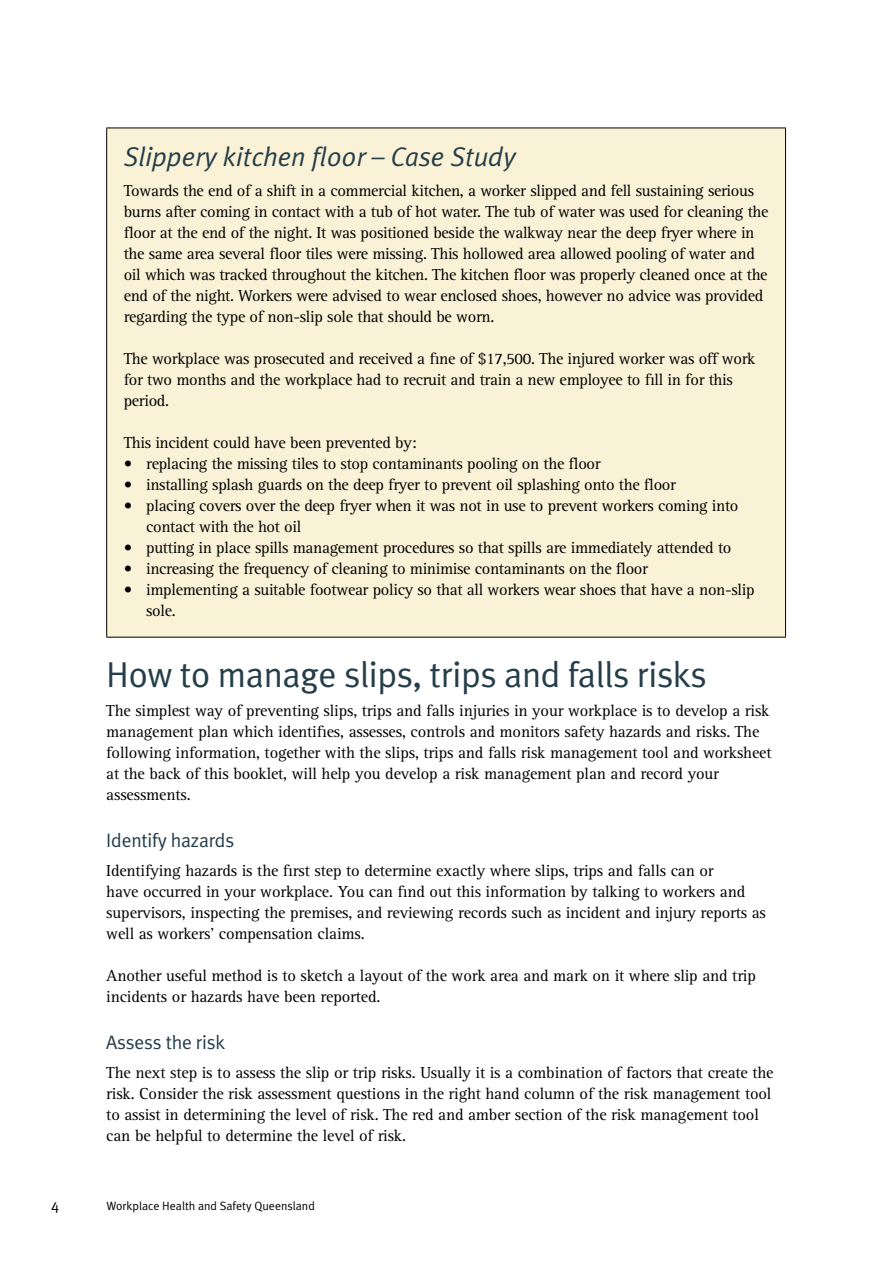
<style>
.page{position:relative;width:893px;height:1263px;background:#fff}
.page>*{position:absolute;margin:0;border:0;box-sizing:border-box;transform-origin:0 0}
.t1{font:36px "Meta Plus Normal";letter-spacing:-.01em;color:#253e49}
.t2{font:italic 27px "Meta Plus Normal";color:#253e49}
.t3{font:19.5px "Meta Plus Normal";letter-spacing:-.01em;color:#253e49}
.t4{font:16.5px/21px "Rotis Serif";letter-spacing:-.02em;color:#000}
.t5{font:15px "Meta Plus Normal";color:#000}
.t6{font:12px "Meta Plus Normal";color:#000}
</style>
<div class="page">
<div style="left:107px;top:128px;width:678px;height:509px;background:#faf2d6"></div>
<hr style="left:106px;top:128px;width:680px;height:1px;background:#000">
<hr style="left:106px;top:128px;width:1px;height:509px;background:#000">
<hr style="left:785px;top:128px;width:1px;height:509px;background:#000">
<hr style="left:106px;top:637px;width:680px;height:1px;background:#000">
<h2 class="t2" style="left:124px;top:141px;width:393px">Slippery kitchen floor – Case Study</h2>
<p class="t4" style="left:124px;top:180px;width:646px">Towards the end of a shift in a commercial kitchen, a worker slipped and fell sustaining serious burns after coming in contact with a tub of hot water. The tub of water was used for cleaning the floor at the end of the night. It was positioned beside the walkway near the deep fryer where in the same area several floor tiles were missing. This hollowed area allowed pooling of water and oil which was tracked throughout the kitchen. The kitchen floor was properly cleaned once at the end of the night. Workers were advised to wear enclosed shoes, however no advice was provided regarding the type of non-slip sole that should be worn.</p>
<p class="t4" style="left:124px;top:348px;width:633px">The workplace was prosecuted and received a fine of $17,500. The injured worker was off work for two months and the workplace had to recruit and train a new employee to fill in for this period.</p>
<p class="t4" style="left:124px;top:432px;width:294px">This incident could have been prevented by:</p>
<p class="t4" style="left:124px;top:453px;width:478px">• replacing the missing tiles to stop contaminants pooling on the floor</p>
<p class="t4" style="left:124px;top:474px;width:554px">• installing splash guards on the deep fryer to prevent oil splashing onto the floor</p>
<p class="t4" style="left:146px;top:495px;width:594px;text-indent:-23px">• placing covers over the deep fryer when it was not in use to prevent workers coming into contact with the hot oil</p>
<p class="t4" style="left:124px;top:537px;width:609px">• putting in place spills management procedures so that spills are immediately attended to</p>
<p class="t4" style="left:124px;top:558px;width:526px">• increasing the frequency of cleaning to minimise contaminants on the floor</p>
<p class="t4" style="left:146px;top:579px;width:610px;text-indent:-23px">• implementing a suitable footwear policy so that all workers wear shoes that have a non-slip sole.</p>
<h1 class="t1" style="left:106px;top:653px;width:602px">How to manage slips, trips and falls risks</h1>
<p class="t4" style="left:106px;top:701px;width:667px">The simplest way of preventing slips, trips and falls injuries in your workplace is to develop a risk management plan which identifies, assesses, controls and monitors safety hazards and risks. The following information, together with the slips, trips and falls risk management tool and worksheet at the back of this booklet, will help you develop a risk management plan and record your assessments.</p>
<p class="t3" style="left:106px;top:828px;width:129px">Identify hazards</p>
<p class="t4" style="left:106px;top:861px;width:661px">Identifying hazards is the first step to determine exactly where slips, trips and falls can or<br>have occurred in your workplace. You can find out this information by talking to workers and supervisors, inspecting the premises, and reviewing records such as incident and injury reports as well as workers’ compensation claims.</p>
<p class="t4" style="left:106px;top:966px;width:651px">Another useful method is to sketch a layout of the work area and mark on it where slip and trip incidents or hazards have been reported.</p>
<p class="t3" style="left:106px;top:1030px;width:120px">Assess the risk</p>
<p class="t4" style="left:106px;top:1063px;width:669px">The next step is to assess the slip or trip risks. Usually it is a combination of factors that create the risk. Consider the risk assessment questions in the right hand column of the risk management tool to assist in determining the level of risk. The red and amber section of the risk management tool can be helpful to determine the level of risk.</p>
<p class="t5" style="left:51px;top:1196px;width:10px">4</p>
<p class="t6" style="left:106px;top:1199px;width:210px">Workplace Health and Safety Queensland</p>
</div>
